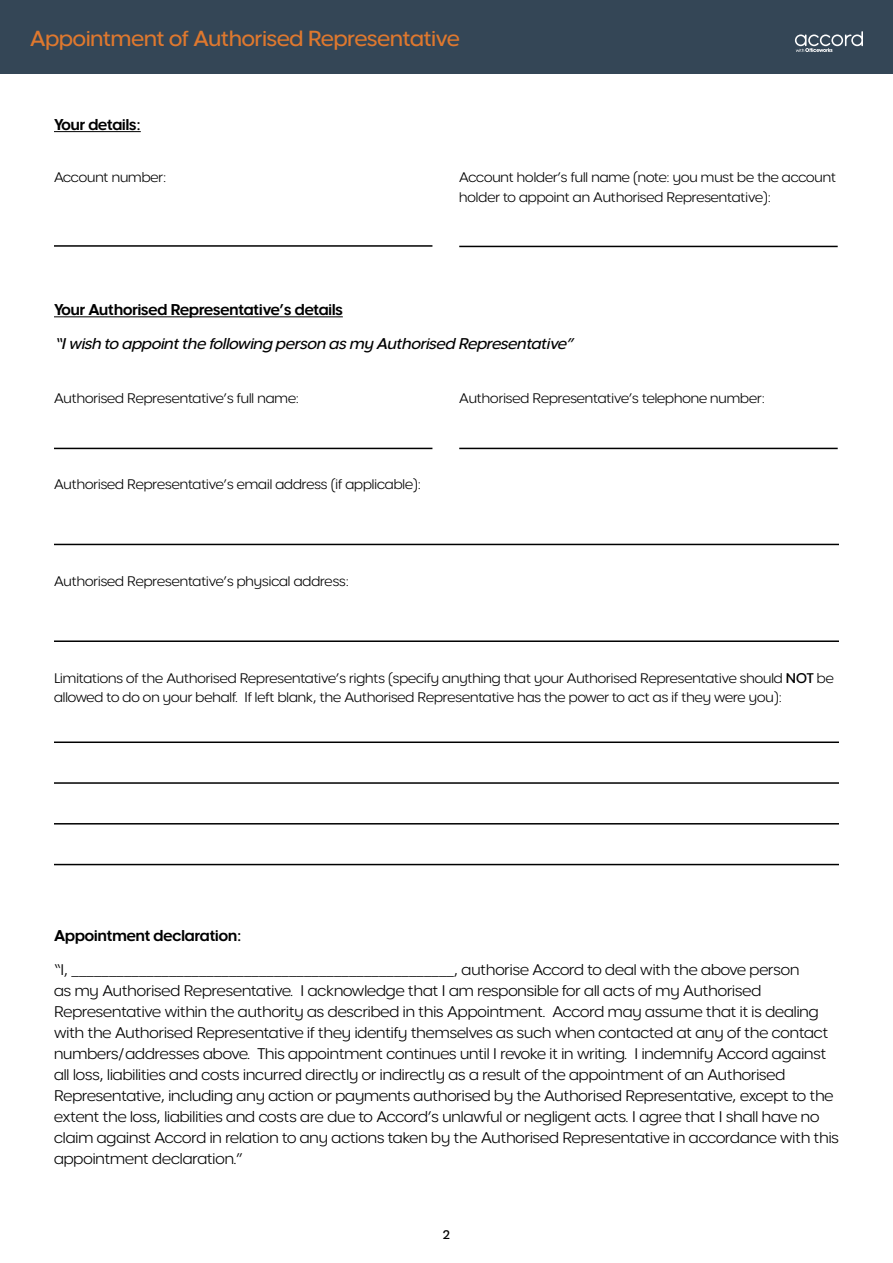
<style>
.page{position:relative;width:893px;height:1263px;background:#fff}
.page>*{position:absolute;margin:0;border:0;box-sizing:border-box;transform-origin:0 0}
.t1{font:500 21px "Officeworks Print";color:#df782e}
.t2{font:15px/21px "Officeworks Print";color:#000}
.t3{font:600 15px "Officeworks Print";color:#000}
.t4{font:italic 500 15px "Officeworks Print";color:#000}
.t5{font:13.5px/19.5px "Officeworks Print";color:#000}
.t6{font:500 12px "Officeworks Print";color:#000}
.s1{font-weight:500}
</style>
<div class="page">
<div style="left:0;top:0;width:893px;height:74px;background:#344656"></div>
<svg style="left:795px;top:31px;width:68px;height:21px"></svg>
<hr style="left:54px;top:131px;width:87px;height:1px;background:#000">
<hr style="left:54px;top:316px;width:289px;height:1px;background:#000">
<hr style="left:54px;top:245px;width:378px;height:2px;background:#000">
<hr style="left:459px;top:246px;width:379px;height:1px;background:#000">
<hr style="left:54px;top:448px;width:378px;height:1px;background:#000">
<hr style="left:459px;top:448px;width:379px;height:1px;background:#000">
<hr style="left:54px;top:544px;width:785px;height:1px;background:#000">
<hr style="left:54px;top:640px;width:785px;height:2px;background:#000">
<hr style="left:54px;top:741px;width:785px;height:2px;background:#000">
<hr style="left:54px;top:782px;width:785px;height:2px;background:#000">
<hr style="left:54px;top:823px;width:785px;height:1px;background:#000">
<hr style="left:54px;top:864px;width:785px;height:1px;background:#000">
<h1 class="t1" style="left:30px;top:25px;width:431px">Appointment of Authorised Representative</h1>
<p class="t3" style="left:54px;top:114px;width:88px">Your details:</p>
<p class="t5" style="left:54px;top:167px;width:114px">Account number:</p>
<p class="t5" style="left:459px;top:167px;width:378px">Account holder’s full name (note: you must be the account holder to appoint an Authorised Representative):</p>
<p class="t3" style="left:54px;top:299px;width:290px">Your Authorised Representative’s details</p>
<p class="t4" style="left:54px;top:333px;width:525px">“Iwish to appointthe following person asmy Authorised Representative”</p>
<p class="t5" style="left:54px;top:388px;width:246px">Authorised Representative’s full name:</p>
<p class="t5" style="left:459px;top:388px;width:307px">Authorised Representative’s telephone number:</p>
<p class="t5" style="left:54px;top:474px;width:368px">Authorised Representative’s email address (if applicable):</p>
<p class="t5" style="left:54px;top:571px;width:296px">Authorised Representative’s physical address:</p>
<p class="t5" style="left:54px;top:668px;width:781px">Limitations of the Authorised Representative’s rights (specify anything that your Authorised Representative should <span class="s1">NOT</span> be allowed to do on your behalf. If left blank, the Authorised Representative has the power to act as if they were you):</p>
<p class="t3" style="left:54px;top:926px;width:189px">Appointment declaration:</p>
<p class="t2" style="left:54px;top:959px;width:786px">“I, ___________________________________________________, authorise Accord to deal with the above person<br>as my Authorised Representative. I acknowledge that I am responsible for all acts of my Authorised Representative within the authority as described in this Appointment. Accord may assume that it is dealing with the Authorised Representative if they identify themselves as such when contacted at any of the contact numbers/addresses above. This appointment continues until I revoke it in writing. I indemnify Accord against all loss, liabilities and costs incurred directly or indirectly as a result of the appointment of an Authorised Representative, including any action or payments authorised by the Authorised Representative, except to the extent the loss, liabilities and costs are due to Accord’s unlawful or negligent acts. I agree that I shall have no claim against Accord in relation to any actions taken by the Authorised Representative in accordance with this appointment declaration.”</p>
<p class="t6" style="left:443px;top:1226px;width:9px">2</p>
</div>
